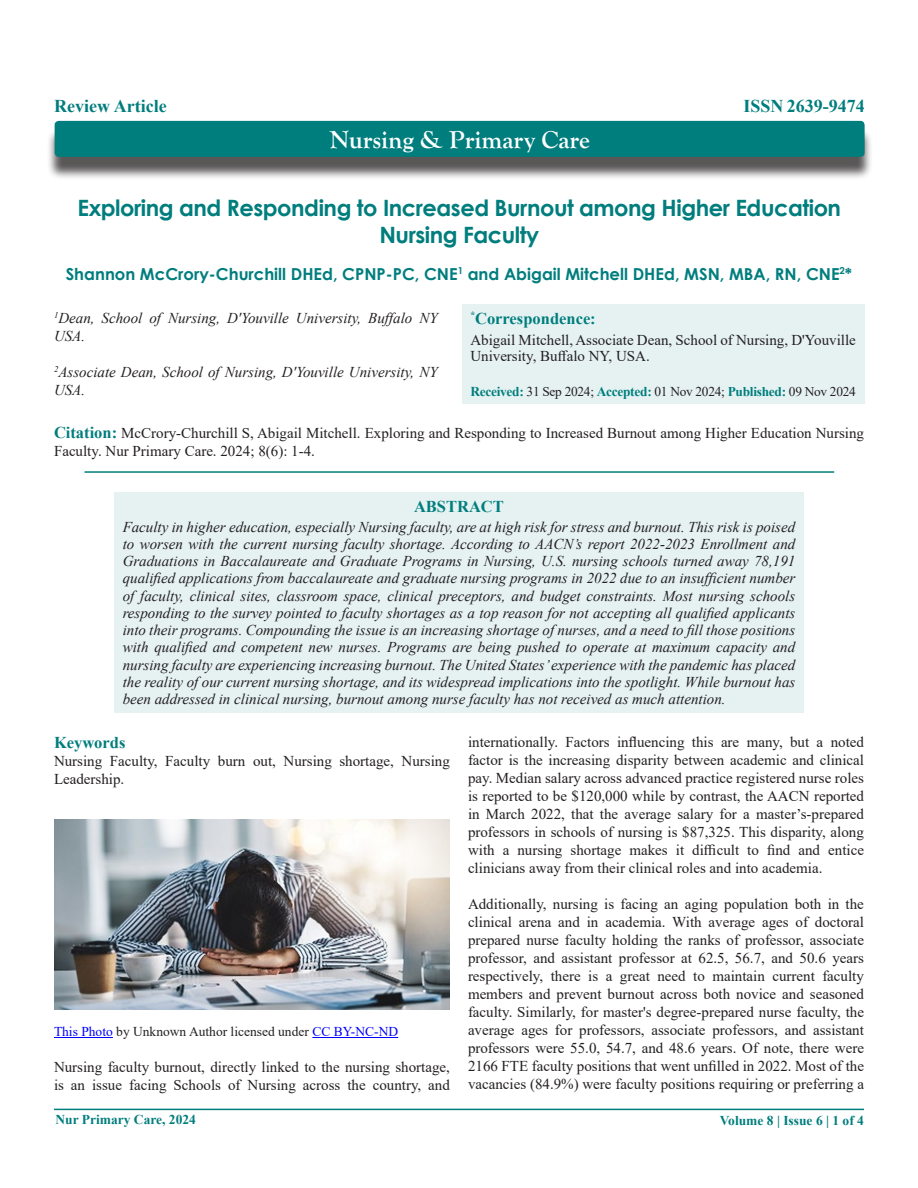
<style>
.page{position:relative;width:918px;height:1188px;background:#fff}
.page>*{position:absolute;margin:0;border:0;box-sizing:border-box;transform-origin:0 0}
.t1{font:700 25.5px "Goudy Old Style T";color:#fff}
.t2{font:700 22.5px/27px "Century Gothic";letter-spacing:-.02em;color:#007d7d;text-align:center}
.t3{font:700 18px "Times New Roman";color:#007d7d}
.t4{font:700 16.5px "Century Gothic";color:#007d7d}
.t5{font:700 16.5px "Times New Roman";color:#007d7d}
.t6{font:15px/18px "Times New Roman";color:#231f20}
.t7{font:italic 15px/17.2px "Times New Roman";color:#231f20}
.t8{font:13.5px "Times New Roman";letter-spacing:-.02em;color:#231f20}
.t9{font:13.5px "Times New Roman";color:#231f20}
.t10{font:700 13.5px "Times New Roman";color:#007d7d}
.s1{font-weight:700;color:#007d7d}
.s2{font-weight:700;font-size:13.35px;color:#007d7d}
.s3{font-size:13.35px}
.s4{font-weight:700;font-size:16.5px;color:#007d7d}
.s5{color:#00f}
</style>
<div class="page">
<hr style="left:54px;top:1109px;width:810px;height:1px;background:#007d7d">
<div style="left:46px;top:128px;width:827px;height:52px;background:#231f20;opacity:.75"></div>
<div style="left:55px;top:121px;width:810px;height:36px;background:#007d7d;border-radius:4px"></div>
<hr style="left:85px;top:471px;width:749px;height:2px;background:#007d7d">
<div style="left:114px;top:493px;width:690px;height:220px;background:#e6f2f2"></div>
<div style="left:462px;top:304px;width:402px;height:100px;background:#e6f2f2"></div>
<hr style="left:54px;top:1037px;width:59px;height:1px;background:#00f">
<hr style="left:312px;top:1037px;width:86px;height:1px;background:#00f">
<img style="left:54px;top:819px;width:396px;height:190px">
<p class="t3" style="left:54px;top:93px;width:114px">Review Article</p>
<p class="t3" style="left:743px;top:93px;width:123px">ISSN 2639-9474</p>
<p class="t1" style="left:330px;top:126px;width:261px">Nursing &amp; Primary Care</p>
<p class="t2" style="left:77px;top:194px;width:765px">Exploring and Responding to Increased Burnout among Higher Education<br>Nursing Faculty</p>
<p class="t4" style="left:66px;top:261px;width:788px">Shannon McCrory-Churchill DHEd, CPNP-PC, CNE<sup>1</sup> and Abigail Mitchell DHEd, MSN, MBA, RN, CNE<sup>2</sup>*</p>
<p class="t7" style="left:54px;top:309px;width:385px;line-height:18px"><sup>1</sup>Dean, School of Nursing, D'Youville University, Buffalo NY<br>USA.</p>
<p class="t7" style="left:54px;top:363px;width:385px;line-height:18px"><sup>2</sup>Associate Dean, School of Nursing, D'Youville University, NY<br>USA.</p>
<p class="t5" style="left:470px;top:306px;width:127px"><sup>*</sup>Correspondence:</p>
<p class="t6" style="left:470px;top:331px;width:387px;line-height:16.5px">Abigail Mitchell, Associate Dean, School of Nursing, D'Youville<br>University, Buffalo NY, USA.</p>
<p class="t8" style="left:470px;top:382px;width:387px"><span class="s1">Received:</span> 31 Sep 2024; <span class="s1">Accepted:</span> 01 Nov 2024; <span class="s2">Published:</span> <span class="s3">09 Nov 2024</span></p>
<p class="t6" style="left:54px;top:424px;width:812px"><span class="s4">Citation:</span> McCrory-Churchill S, Abigail Mitchell. Exploring and Responding to Increased Burnout among Higher Education Nursing<br>Faculty. Nur Primary Care. 2024; 8(6): 1-4.</p>
<p class="t5" style="left:414px;top:495px;width:91px">ABSTRACT</p>
<p class="t7" style="left:123px;top:518px;width:674px;text-align:justify">Faculty in higher education, especially Nursing faculty, are at high risk for stress and burnout. This risk is poised to worsen with the current nursing faculty shortage. According to AACN’s report 2022-2023 Enrollment and Graduations in Baccalaureate and Graduate Programs in Nursing, U.S. nursing schools turned away 78,191 qualified applications from baccalaureate and graduate nursing programs in 2022 due to an insufficient number of faculty, clinical sites, classroom space, clinical preceptors, and budget constraints. Most nursing schools responding to the survey pointed to faculty shortages as a top reason for not accepting all qualified applicants into their programs. Compounding the issue is an increasing shortage of nurses, and a need to fill those positions with qualified and competent new nurses. Programs are being pushed to operate at maximum capacity and nursing faculty are experiencing increasing burnout. The United States’ experience with the pandemic has placed the reality of our current nursing shortage, and its widespread implications into the spotlight. While burnout has been addressed in clinical nursing, burnout among nurse faculty has not received as much attention.</p>
<p class="t5" style="left:54px;top:731px;width:73px">Keywords</p>
<p class="t6" style="left:54px;top:752px;width:397px">Nursing Faculty, Faculty burn out, Nursing shortage, Nursing<br>Leadership.</p>
<p class="t9" style="left:54px;top:1022px;width:346px"><span class="s5">This Photo</span> by Unknown Author licensed under <span class="s5">CC BY-NC-ND</span></p>
<p class="t6" style="left:54px;top:1058px;width:398px">Nursing faculty burnout, directly linked to the nursing shortage, is an issue facing Schools of Nursing across the country, and</p>
<p class="t6" style="left:468px;top:733px;width:398px;text-align:justify">internationally. Factors influencing this are many, but a noted factor is the increasing disparity between academic and clinical pay. Median salary across advanced practice registered nurse roles is reported to be $120,000 while by contrast, the AACN reported in March 2022, that the average salary for a master’s-prepared professors in schools of nursing is $87,325. This disparity, along with a nursing shortage makes it difficult to find and entice clinicians away from their clinical roles and into academia.</p>
<p class="t6" style="left:468px;top:895px;width:398px;text-align:justify">Additionally, nursing is facing an aging population both in the clinical arena and in academia. With average ages of doctoral prepared nurse faculty holding the ranks of professor, associate professor, and assistant professor at 62.5, 56.7, and 50.6 years respectively, there is a great need to maintain current faculty members and prevent burnout across both novice and seasoned faculty. Similarly, for master's degree-prepared nurse faculty, the average ages for professors, associate professors, and assistant professors were 55.0, 54.7, and 48.6 years. Of note, there were 2166 FTE faculty positions that went unfilled in 2022. Most of the vacancies (84.9%) were faculty positions requiring or preferring a</p>
<p class="t10" style="left:55px;top:1110px;width:142px">Nur Primary Care, 2024</p>
<p class="t10" style="left:720px;top:1111px;width:146px">Volume 8 | Issue 6 | 1 of 4</p>
</div>
